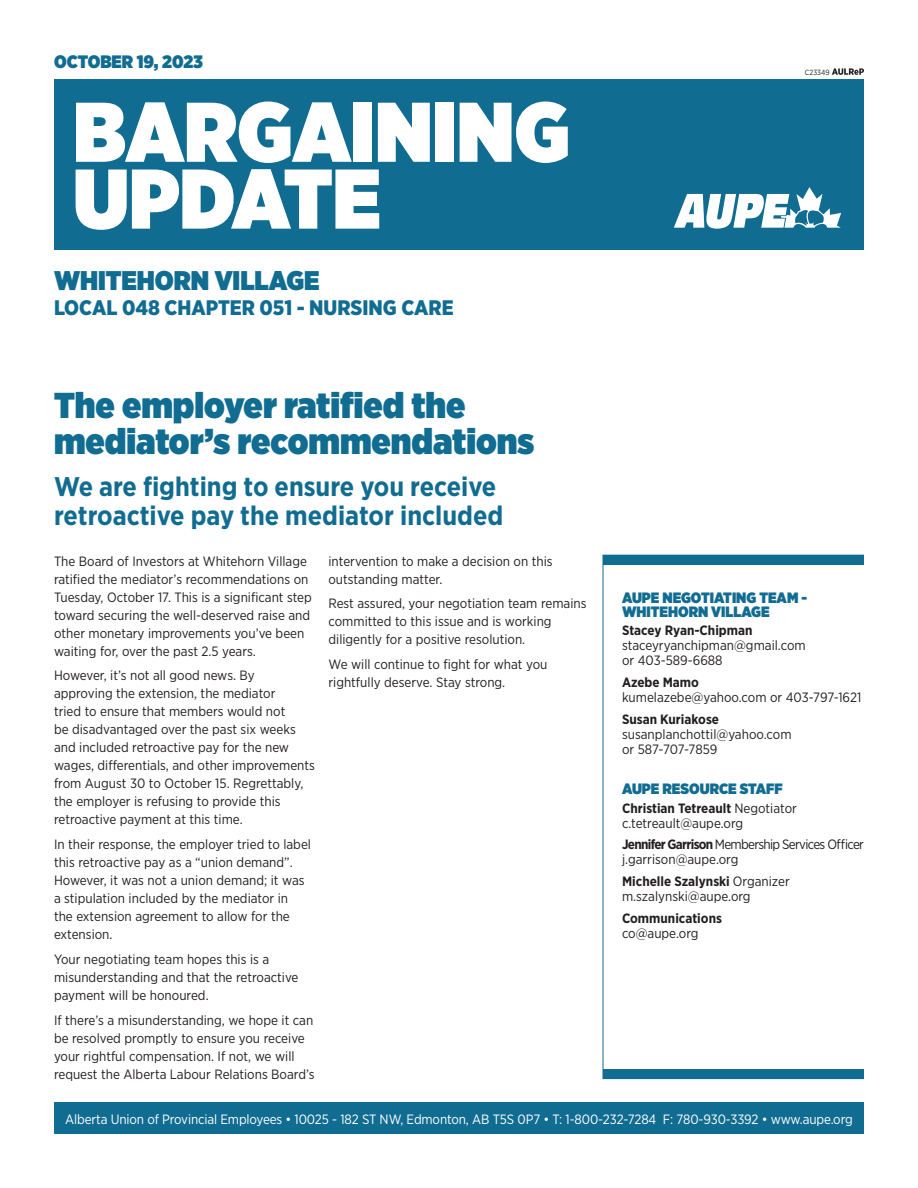
<style>
.page{position:relative;width:918px;height:1188px;background:#fff}
.page>*{position:absolute;margin:0;border:0;box-sizing:border-box;transform-origin:0 0}
.t1{font:900 84.45px "Gotham Narrow";color:#fff}
.t2{font:900 36px/36px "Gotham Narrow";color:#106c91}
.t3{font:700 27px/28.5px "Gotham Narrow";color:#106c91}
.t4{font:900 27px "Gotham Narrow";color:#106c91}
.t5{font:900 21px "Gotham Narrow";color:#106c91}
.t6{font:900 18px "Gotham Narrow";color:#106c91}
.body_copy{font:900 15px/13.5px "Gotham Narrow";color:#106c91}
.body_copy-2{font:13.5px/18px "Gotham Narrow";color:#231f20}
.t7{font:13.5px "Gotham Narrow";letter-spacing:-.01em;color:#fff}
.body_copy-3{font:700 13.5px "Gotham Narrow";color:#231f20}
.body_copy-4{font:13.5px "Gotham Narrow";letter-spacing:-.05em;color:#231f20}
.t8{font:7.5px "Gotham Narrow";color:#231f20}
.s1{font-weight:400}
.s2{font-weight:700}
</style>
<div class="page">
<div style="left:54px;top:79px;width:810px;height:171px;background:#106c91"></div>
<div style="left:54px;top:1102px;width:810px;height:32px;background:#106c91"></div>
<div style="left:603px;top:555px;width:261px;height:10px;background:#106c91"></div>
<div style="left:603px;top:1069px;width:261px;height:10px;background:#106c91"></div>
<svg style="left:674px;top:187px;width:167px;height:42px"></svg>
<div style="left:603px;top:555px;width:261px;height:524px;border:1px solid #106c91"></div>
<svg style="left:832px;top:68px;width:32px;height:7px"></svg>
<p class="t6" style="left:54px;top:50px;width:150px">OCTOBER 19, 2023</p>
<p class="t1" style="left:73px;top:75px;width:498px">BARGAINING</p>
<p class="t1" style="left:73px;top:142px;width:309px">UPDATE</p>
<p class="t4" style="left:54px;top:262px;width:267px">WHITEHORN VILLAGE</p>
<p class="t5" style="left:54px;top:294px;width:401px">LOCAL 048 CHAPTER 051 - NURSING CARE</p>
<p class="t2" style="left:54px;top:387px;width:482px">The employer ratified the mediator’s recommendations</p>
<p class="t3" style="left:54px;top:472px;width:451px">We are fighting to ensure you receive retroactive pay the mediator included</p>
<p class="t8" style="left:805px;top:68px;width:26px">C23349</p>
<p class="body_copy-2" style="left:54px;top:552px;width:259px">The Board of Investors at Whitehorn Village ratified the mediator’s recommendations on Tuesday, October 17. This is a significant step toward securing the well-deserved raise and other monetary improvements you’ve been waiting for, over the past 2.5 years.</p>
<p class="body_copy-2" style="left:54px;top:666px;width:262px">However, it’s not all good news. By approving the extension, the mediator<br>tried to ensure that members would not<br>be disadvantaged over the past six weeks and included retroactive pay for the new wages, differentials, and other improvements from August 30 to October 15. Regrettably, the employer is refusing to provide this retroactive payment at this time.</p>
<p class="body_copy-2" style="left:54px;top:835px;width:259px">In their response, the employer tried to label this retroactive pay as a “union demand”.<br>However, it was not a union demand; it was a stipulation included by the mediator in<br>the extension agreement to allow for the extension.</p>
<p class="body_copy-2" style="left:54px;top:950px;width:246px">Your negotiating team hopes this is a misunderstanding and that the retroactive payment will be honoured.</p>
<p class="body_copy-2" style="left:54px;top:1011px;width:262px">If there’s a misunderstanding, we hope it can be resolved promptly to ensure you receive your rightful compensation. If not, we will request the Alberta Labour Relations Board’s</p>
<p class="t7" style="left:65px;top:1110px;width:789px">Alberta Union of Provincial Employees • 10025 - 182 ST NW, Edmonton, AB T5S 0P7 • T: 1-800-232-7284 F: 780-930-3392 • www.aupe.org</p>
<p class="body_copy-2" style="left:328px;top:552px;width:226px">intervention to make a decision on this outstanding matter.</p>
<p class="body_copy-2" style="left:328px;top:594px;width:260px">Rest assured, your negotiation team remains committed to this issue and is working diligently for a positive resolution.</p>
<p class="body_copy-2" style="left:328px;top:655px;width:220px">We will continue to fight for what you rightfully deserve. Stay strong.</p>
<p class="body_copy" style="left:622px;top:591px;width:186px">AUPE NEGOTIATING TEAM -<br>WHITEHORN VILLAGE</p>
<p class="body_copy-3" style="left:622px;top:622px;width:132px">Stacey Ryan-Chipman</p>
<p class="body_copy-2" style="left:622px;top:636px;width:185px">staceyryanchipman@gmail.com</p>
<p class="body_copy-2" style="left:622px;top:651px;width:102px">or 403-589-6688</p>
<p class="body_copy-3" style="left:622px;top:673px;width:78px">Azebe Mamo</p>
<p class="body_copy-2" style="left:622px;top:688px;width:241px">kumelazebe@yahoo.com or 403-797-1621</p>
<p class="body_copy-3" style="left:622px;top:710px;width:99px">Susan Kuriakose</p>
<p class="body_copy-2" style="left:622px;top:725px;width:171px">susanplanchottil@yahoo.com</p>
<p class="body_copy-2" style="left:622px;top:740px;width:97px">or 587-707-7859</p>
<p class="body_copy" style="left:622px;top:782px;width:162px">AUPE RESOURCE STAFF</p>
<p class="body_copy-3" style="left:622px;top:799px;width:176px">Christian Tetreault <span class="s1">Negotiator</span></p>
<p class="body_copy-2" style="left:622px;top:814px;width:123px">c.tetreault@aupe.org</p>
<p class="body_copy-4" style="left:622px;top:836px;width:243px"><span class="s2">Jennifer Garrison</span> Membership Services Officer</p>
<p class="body_copy-2" style="left:622px;top:850px;width:118px">j.garrison@aupe.org</p>
<p class="body_copy-3" style="left:622px;top:873px;width:169px">Michelle Szalynski <span class="s1">Organizer</span></p>
<p class="body_copy-2" style="left:622px;top:887px;width:130px">m.szalynski@aupe.org</p>
<p class="body_copy-3" style="left:622px;top:909px;width:101px">Communications</p>
<p class="body_copy-2" style="left:622px;top:924px;width:78px">co@aupe.org</p>
</div>
